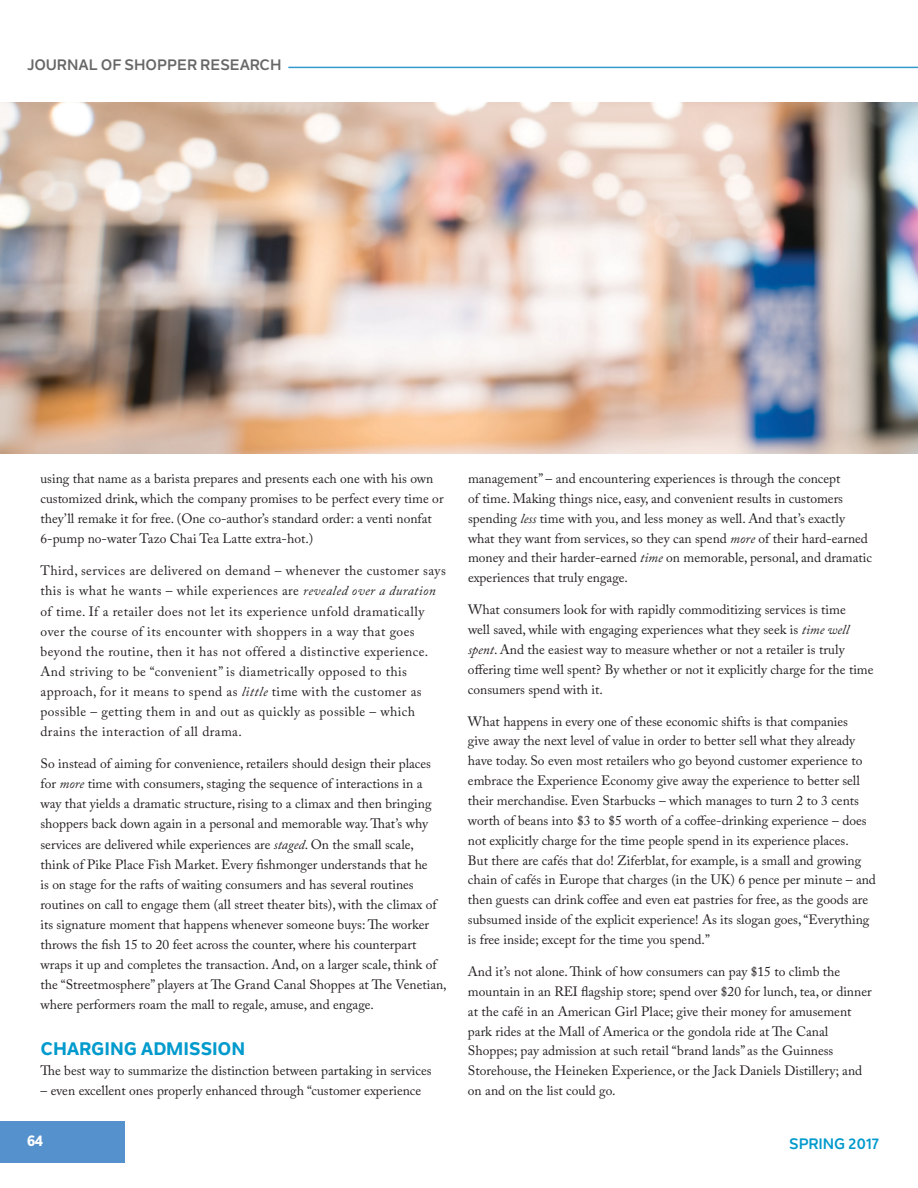
<style>
.page{position:relative;width:918px;height:1188px;background:#fff}
.page>*{position:absolute;margin:0;border:0;box-sizing:border-box;transform-origin:0 0}
.t1{font:800 18px "Nolan Next";color:#009acd}
.t2{font:700 15px "Nolan Next";color:#666767}
.t3{font:700 15px "Nolan Next";letter-spacing:-.005em;color:#009acd}
.t4{font:800 15px "Nolan Next";color:#fff}
.t5{font:13.5px/19.8px "Adobe Caslon Pro";color:#231f20}
.t6{font:13.5px/20.1px "Adobe Caslon Pro";letter-spacing:.03em;color:#231f20}
.s1{font-style:italic}
</style>
<div class="page">
<img style="left:0;top:103px;width:918px;height:351px">
<div style="left:0;top:1121px;width:125px;height:41px;background:#5591cd"></div>
<hr style="left:288px;top:67px;width:630px;height:1px;background:#3499cd">
<p class="t2" style="left:27px;top:55px;width:256px">JOURNAL OF SHOPPER RESEARCH</p>
<p class="t5" style="left:40px;top:468px;width:405px">using that name as a barista prepares and presents each one with his own customized drink, which the company promises to be perfect every time or they’ll remake it for free. (One co-author’s standard order: a venti nonfat 6-pump no-water Tazo Chai Tea Latte extra-hot.)</p>
<p class="t6" style="left:40px;top:561px;width:407px">Third, services are delivered on demand – whenever the customer says this is what he wants – while experiences are <span class="s1">revealed over a duration </span>of time. If a retailer does not let its experience unfold dramatically over the course of its encounter with shoppers in a way that goes beyond the routine, then it has not offered a distinctive experience.<br>And striving to be “convenient” is diametrically opposed to this approach, for it means to spend as <span class="s1">little</span> time with the customer as possible – getting them in and out as quickly as possible – which drains the interaction of all drama.</p>
<p class="t5" style="left:40px;top:753px;width:408px">So instead of aiming for convenience, retailers should design their places for <span class="s1">more</span> time with consumers, staging the sequence of interactions in a<br>way that yields a dramatic structure, rising to a climax and then bringing shoppers back down again in a personal and memorable way. That’s why services are delivered while experiences are <span class="s1">staged</span>. On the small scale,<br>think of Pike Place Fish Market. Every fishmonger understands that he<br>is on stage for the rafts of waiting consumers and has several routines routines on call to engage them (all street theater bits), with the climax of its signature moment that happens whenever someone buys: The worker throws the fish 15 to 20 feet across the counter, where his counterpart wraps it up and completes the transaction. And, on a larger scale, think of the “Streetmosphere” players at The Grand Canal Shoppes at The Venetian, where performers roam the mall to regale, amuse, and engage.</p>
<p class="t1" style="left:40px;top:1037px;width:206px">CHARGING ADMISSION</p>
<p class="t5" style="left:40px;top:1060px;width:393px">The best way to summarize the distinction between partaking in services</p>
<p class="t5" style="left:40px;top:1081px;width:382px">– even excellent ones properly enhanced through “customer experience</p>
<p class="t4" style="left:27px;top:1131px;width:18px">64</p>
<p class="t5" style="left:468px;top:468px;width:406px">management” – and encountering experiences is through the concept<br>of time. Making things nice, easy, and convenient results in customers spending <span class="s1">less</span> time with you, and less money as well. And that’s exactly what they want from services, so they can spend <span class="s1">more</span> of their hard-earned money and their harder-earned <span class="s1">time</span> on memorable, personal, and dramatic experiences that truly engage.</p>
<p class="t5" style="left:468px;top:600px;width:407px">What consumers look for with rapidly commoditizing services is time<br>well saved, while with engaging experiences what they seek is <span class="s1">time well spent</span>. And the easiest way to measure whether or not a retailer is truly offering time well spent? By whether or not it explicitly charge for the time consumers spend with it.</p>
<p class="t5" style="left:468px;top:711px;width:410px">What happens in every one of these economic shifts is that companies<br>give away the next level of value in order to better sell what they already have today. So even most retailers who go beyond customer experience to embrace the Experience Economy give away the experience to better sell their merchandise. Even Starbucks – which manages to turn 2 to 3 cents worth of beans into $3 to $5 worth of a coffee-drinking experience – does not explicitly charge for the time people spend in its experience places.<br>But there are cafés that do! Ziferblat, for example, is a small and growing chain of cafés in Europe that charges (in the UK) 6 pence per minute – and then guests can drink coffee and even eat pastries for free, as the goods are subsumed inside of the explicit experience! As its slogan goes, “Everything is free inside; except for the time you spend.”</p>
<p class="t5" style="left:468px;top:961px;width:405px">And it’s not alone. Think of how consumers can pay $15 to climb the mountain in an REI flagship store; spend over $20 for lunch, tea, or dinner at the café in an American Girl Place; give their money for amusement park rides at the Mall of America or the gondola ride at The Canal Shoppes; pay admission at such retail “brand lands” as the Guinness Storehouse, the Heineken Experience, or the Jack Daniels Distillery; and on and on the list could go.</p>
<p class="t3" style="left:789px;top:1134px;width:91px">SPRING 2017</p>
</div>
